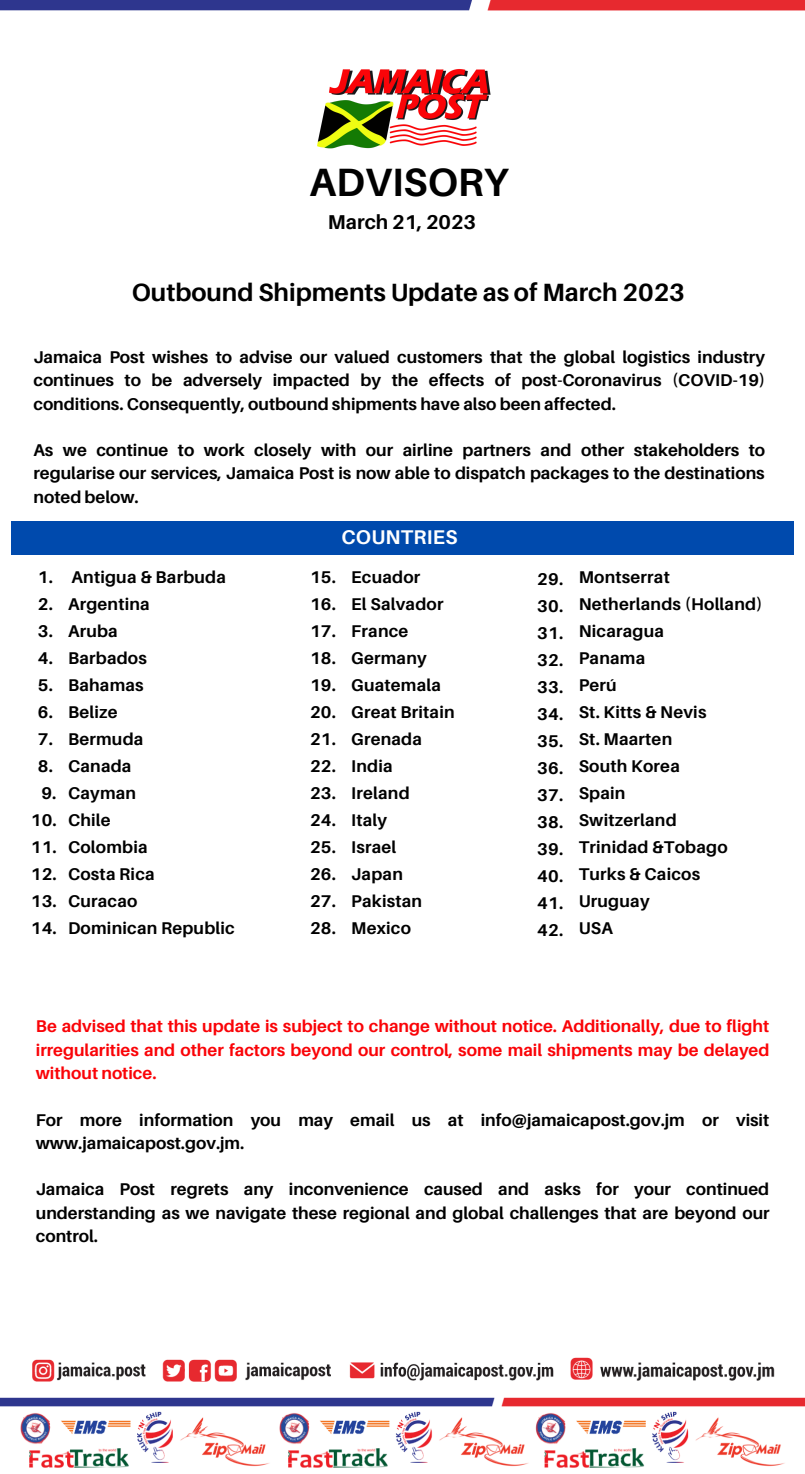
<style>
.page{position:relative;width:805px;height:1474px;background:#fff}
.page>*{position:absolute;margin:0;border:0;box-sizing:border-box;transform-origin:0 0}
.t1{font:700 39.5px "Aileron";color:#000}
.t2{font:700 24.9px "Aileron";color:#000}
.t3{font:700 20px "Aileron";color:#000}
.t4{font:700 19.8px "Aileron";letter-spacing:.015em;color:#fff}
.t5{font:700 17px/27px "Aileron";letter-spacing:.015em;color:#000;text-align:justify}
.t6{font:700 17px/23.3px "Aileron";color:#fa0307;text-align:justify}
</style>
<div class="page">
<img style="left:0;top:1357px;width:805px;height:111px">
<img style="left:0;top:0;width:805px;height:11px">
<img style="left:317px;top:69px;width:174px;height:80px">
<div style="left:11px;top:521px;width:783px;height:33px;background:#004aad"></div>
<h1 class="t1" style="left:309px;top:157px;width:201px">ADVISORY</h1>
<p class="t3" style="left:328px;top:210px;width:150px">March 21, 2023</p>
<h2 class="t2" style="left:132px;top:277px;width:554px">Outbound Shipments Update as of March 2023</h2>
<p class="t5" style="left:33px;top:345px;width:733px;line-height:23.3px">Jamaica Post wishes to advise our valued customers that the global logistics industry continues to be adversely impacted by the effects of post-Coronavirus (COVID-19) conditions. Consequently, outbound shipments have also been affected.</p>
<p class="t5" style="left:33px;top:438px;width:733px;line-height:23.3px">As we continue to work closely with our airline partners and other stakeholders to regularise our services, Jamaica Post is now able to dispatch packages to the destinations noted below.</p>
<p class="t4" style="left:341px;top:525px;width:117px">COUNTRIES</p>
<p class="t5" style="left:31px;top:563px;width:27px;text-align:right">1.<br>2.<br>3.<br>4.<br>5.<br>6.<br>7.<br>8.<br>9.<br>10.<br>11.<br>12.<br>13.<br>14.</p>
<p class="t5" style="left:351px;top:563px;width:105px;text-align:left">Ecuador<br>El Salvador<br>France<br>Germany<br>Guatemala<br>Great Britain<br>Grenada<br>India<br>Ireland<br>Italy<br>Israel<br>Japan<br>Pakistan<br>Mexico</p>
<p class="t5" style="left:68px;top:563px;width:168px;text-align:left">Antigua &amp; Barbuda<br>Argentina<br>Aruba<br>Barbados<br>Bahamas<br>Belize<br>Bermuda<br>Canada<br>Cayman<br>Chile<br>Colombia<br>Costa Rica<br>Curacao<br>Dominican Republic</p>
<p class="t5" style="left:310px;top:563px;width:27px">15.<br>16.<br>17.<br>18.<br>19.<br>20.<br>21.<br>22.<br>23.<br>24.<br>25.<br>26.<br>27.<br>28.</p>
<p class="t5" style="left:537px;top:565px;width:27px">29.<br>30.<br>31.<br>32.<br>33.<br>34.<br>35.<br>36.<br>37.<br>38.<br>39.<br>40.<br>41.<br>42.</p>
<p class="t5" style="left:579px;top:563px;width:185px;text-align:left">Montserrat<br>Netherlands (Holland)<br>Nicaragua<br>Panama<br>Perú<br>St. Kitts &amp; Nevis<br>St. Maarten<br>South Korea<br>Spain<br>Switzerland<br>Trinidad &amp;Tobago<br>Turks &amp; Caicos<br>Uruguay<br>USA</p>
<p class="t6" style="left:36px;top:1014px;width:735px">Be advised that this update is subject to change without notice. Additionally, due to flight irregularities and other factors beyond our control, some mail shipments may be delayed without notice.</p>
<p class="t5" style="left:36px;top:1107px;width:735px;line-height:23.3px">For more information you may email us at info@jamaicapost.gov.jm or visit www.jamaicapost.gov.jm.</p>
<p class="t5" style="left:36px;top:1177px;width:735px;line-height:23.3px">Jamaica Post regrets any inconvenience caused and asks for your continued understanding as we navigate these regional and global challenges that are beyond our control.</p>
</div>
